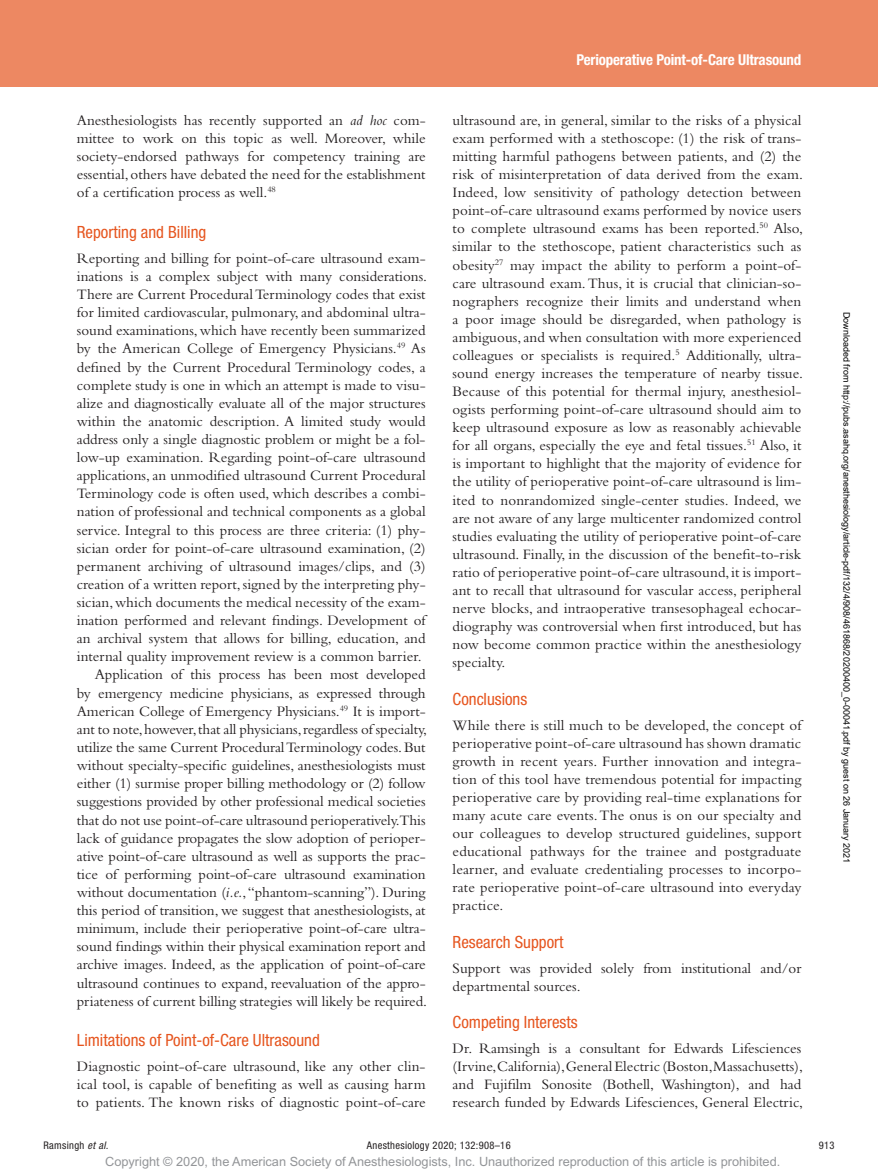
<style>
.page{position:relative;width:878px;height:1175px;background:#fff}
.page>*{position:absolute;margin:0;border:0;box-sizing:border-box;transform-origin:0 0}
.t1{font:condensed 16.8px "Helvetica Neue LT Std";color:#e6551f}
.t2{font:15px/18px "Bembo Std";color:#231f20;text-align:justify}
.t3{font:700 condensed 15px "Helvetica Neue LT Std";letter-spacing:-.01em;color:#fff}
.t4{font:12.75px "Arial MT Std";color:#939598}
.t5{font:condensed 10.5px "Helvetica Neue LT Std";letter-spacing:.03em;color:#231f20}
.t6{font:9px "Arial";color:#000}
.s1{font-style:italic}
</style>
<div class="page">
<div style="left:0;top:0;width:878px;height:86px;background:#ed8862"></div>
<p class="t2" style="left:77px;top:111px;width:350px">Anesthesiologists has recently supported an <span class="s1">ad hoc</span> com&shy;mittee to work on this topic as well. Moreover, while society-endorsed pathways for competency training are essential, others have debated the need for the establishment of a certification process as well.<sup>48</sup></p>
<p class="t1" style="left:77px;top:222px;width:131px">Reporting and Billing</p>
<p class="t2" style="left:77px;top:249px;width:350px">Reporting and billing for point-of-care ultrasound exam-</p>
<p class="t2" style="left:77px;top:267px;width:352px">inations is a complex subject with many considerations.</p>
<p class="t2" style="left:77px;top:285px;width:350px">There are Current Procedural Terminology codes that exist</p>
<p class="t2" style="left:77px;top:303px;width:350px">for limited cardiovascular, pulmonary, and abdominal ultra-</p>
<p class="t2" style="left:77px;top:321px;width:350px">sound examinations, which have recently been summarized</p>
<p class="t2" style="left:77px;top:339px;width:350px">by the American College of Emergency Physicians.<sup>49</sup> As</p>
<p class="t2" style="left:77px;top:357px;width:350px">defined by the Current Procedural Terminology codes, a</p>
<p class="t2" style="left:77px;top:376px;width:350px">complete study is one in which an attempt is made to visu-</p>
<p class="t2" style="left:77px;top:394px;width:350px">alize and diagnostically evaluate all of the major structures</p>
<p class="t2" style="left:77px;top:412px;width:350px">within the anatomic description. A limited study would</p>
<p class="t2" style="left:77px;top:430px;width:350px">address only a single diagnostic problem or might be a fol-</p>
<p class="t2" style="left:77px;top:448px;width:350px">low-up examination. Regarding point-of-care ultrasound</p>
<p class="t2" style="left:77px;top:466px;width:350px">applications, an unmodified ultrasound Current Procedural</p>
<p class="t2" style="left:77px;top:484px;width:350px">Terminology code is often used, which describes a combi-</p>
<p class="t2" style="left:77px;top:502px;width:350px">nation of professional and technical components as a global</p>
<p class="t2" style="left:77px;top:520px;width:350px">service. Integral to this process are three criteria: (1) phy-</p>
<p class="t2" style="left:77px;top:538px;width:350px">sician order for point-of-care ultrasound examination, (2)</p>
<p class="t2" style="left:77px;top:557px;width:350px">permanent archiving of ultrasound images/clips, and (3)</p>
<p class="t2" style="left:77px;top:575px;width:350px">creation of a written report, signed by the interpreting phy-</p>
<p class="t2" style="left:77px;top:593px;width:350px">sician, which documents the medical necessity of the exam-</p>
<p class="t2" style="left:77px;top:611px;width:350px">ination performed and relevant findings. Development of</p>
<p class="t2" style="left:77px;top:629px;width:350px">an archival system that allows for billing, education, and</p>
<p class="t2" style="left:77px;top:647px;width:346px">internal quality improvement review is a common barrier.</p>
<p class="t2" style="left:95px;top:665px;width:332px">Application of this process has been most developed</p>
<p class="t2" style="left:77px;top:683px;width:350px">by emergency medicine physicians, as expressed through</p>
<p class="t2" style="left:77px;top:701px;width:350px">American College of Emergency Physicians.<sup>49</sup> It is import-</p>
<p class="t2" style="left:77px;top:720px;width:352px">ant to note, however, that all physicians, regardless of specialty,</p>
<p class="t2" style="left:77px;top:738px;width:350px">utilize the same Current Procedural Terminology codes. But</p>
<p class="t2" style="left:77px;top:756px;width:350px">without specialty-specific guidelines, anesthesiologists must</p>
<p class="t2" style="left:77px;top:774px;width:350px">either (1) surmise proper billing methodology or (2) follow</p>
<p class="t2" style="left:77px;top:792px;width:350px">suggestions provided by other professional medical societies</p>
<p class="t2" style="left:77px;top:810px;width:350px">that do not use point-of-care ultrasound perioperatively.This</p>
<p class="t2" style="left:77px;top:828px;width:350px">lack of guidance propagates the slow adoption of perioper-</p>
<p class="t2" style="left:77px;top:846px;width:350px">ative point-of-care ultrasound as well as supports the prac-</p>
<p class="t2" style="left:77px;top:864px;width:350px">tice of performing point-of-care ultrasound examination</p>
<p class="t2" style="left:77px;top:883px;width:350px">without documentation (<span class="s1">i.e.</span>, “phantom-scanning”). During</p>
<p class="t2" style="left:77px;top:901px;width:350px">this period of transition, we suggest that anesthesiologists, at</p>
<p class="t2" style="left:77px;top:919px;width:350px">minimum, include their perioperative point-of-care ultra-</p>
<p class="t2" style="left:77px;top:937px;width:350px">sound findings within their physical examination report and</p>
<p class="t2" style="left:77px;top:955px;width:350px">archive images. Indeed, as the application of point-of-care</p>
<p class="t2" style="left:77px;top:973px;width:350px">ultrasound continues to expand, reevaluation of the appro-</p>
<p class="t2" style="left:77px;top:991px;width:352px">priateness of current billing strategies will likely be required.</p>
<p class="t1" style="left:77px;top:1030px;width:244px">Limitations of Point-of-Care Ultrasound</p>
<p class="t2" style="left:77px;top:1057px;width:350px">Diagnostic point-of-care ultrasound, like any other clin&shy;ical tool, is capable of benefiting as well as causing harm to patients. The known risks of diagnostic point-of-care</p>
<p class="t3" style="left:576px;top:51px;width:226px">Perioperative Point-of-Care Ultrasound</p>
<p class="t2" style="left:452px;top:111px;width:352px">ultrasound are, in general, similar to the risks of a physical exam performed with a stethoscope: (1) the risk of trans&shy;mitting harmful pathogens between patients, and (2) the risk of misinterpretation of data derived from the exam.<br>Indeed, low sensitivity of pathology detection between point-of-care ultrasound exams performed by novice users to complete ultrasound exams has been reported.<sup>50</sup> Also, similar to the stethoscope, patient characteristics such as obesity<sup>27</sup> may impact the ability to perform a point-of&shy;care ultrasound exam. Thus, it is crucial that clinician-so&shy;nographers recognize their limits and understand when a poor image should be disregarded, when pathology is ambiguous, and when consultation with more experienced colleagues or specialists is required.<sup>5</sup> Additionally, ultra&shy;sound energy increases the temperature of nearby tissue.<br>Because of this potential for thermal injury, anesthesiol&shy;ogists performing point-of-care ultrasound should aim to keep ultrasound exposure as low as reasonably achievable for all organs, especially the eye and fetal tissues.<sup>51</sup> Also, it is important to highlight that the majority of evidence for the utility of perioperative point-of-care ultrasound is lim&shy;ited to nonrandomized single-center studies. Indeed, we are not aware of any large multicenter randomized control studies evaluating the utility of perioperative point-of-care ultrasound. Finally, in the discussion of the benefit-to-risk ratio of perioperative point-of-care ultrasound, it is import&shy;ant to recall that ultrasound for vascular access, peripheral nerve blocks, and intraoperative transesophageal echocar&shy;diography was controversial when first introduced, but has now become common practice within the anesthesiology specialty.</p>
<p class="t1" style="left:452px;top:689px;width:76px">Conclusions</p>
<p class="t2" style="left:452px;top:715px;width:350px">While there is still much to be developed, the concept of perioperative point-of-care ultrasound has shown dramatic growth in recent years. Further innovation and integra&shy;tion of this tool have tremendous potential for impacting perioperative care by providing real-time explanations for many acute care events. The onus is on our specialty and our colleagues to develop structured guidelines, support educational pathways for the trainee and postgraduate learner, and evaluate credentialing processes to incorpo&shy;rate perioperative point-of-care ultrasound into everyday practice.</p>
<p class="t1" style="left:452px;top:932px;width:112px">Research Support</p>
<p class="t2" style="left:452px;top:958px;width:350px">Support was provided solely from institutional and/or departmental sources.</p>
<p class="t1" style="left:452px;top:1012px;width:126px">Competing Interests</p>
<p class="t2" style="left:452px;top:1039px;width:352px">Dr. Ramsingh is a consultant for Edwards Lifesciences (Irvine,California),General Electric (Boston,Massachusetts), and Fujifilm Sonosite (Bothell, Washington), and had research funded by Edwards Lifesciences, General Electric,</p>
<p class="t6" style="left:850px;top:312px;width:553px;rotate:90deg">Downloaded from http://pubs.asahq.org/anesthesiology/article-pdf/132/4/908/461868/20200400_0-00041.pdf by guest on 26 January 2021</p>
<p class="t5" style="left:44px;top:1139px;width:66px">Ramsingh <span class="s1">et al.</span></p>
<p class="t5" style="left:367px;top:1139px;width:145px">Anesthesiology 2020; 132:908–16</p>
<p class="t5" style="left:818px;top:1139px;width:17px">913</p>
<p class="t4" style="left:105px;top:1154px;width:676px">Copyright © 2020, the American Society of Anesthesiologists, Inc. Unauthorized reproduction of this article is prohibited.</p>
</div>
